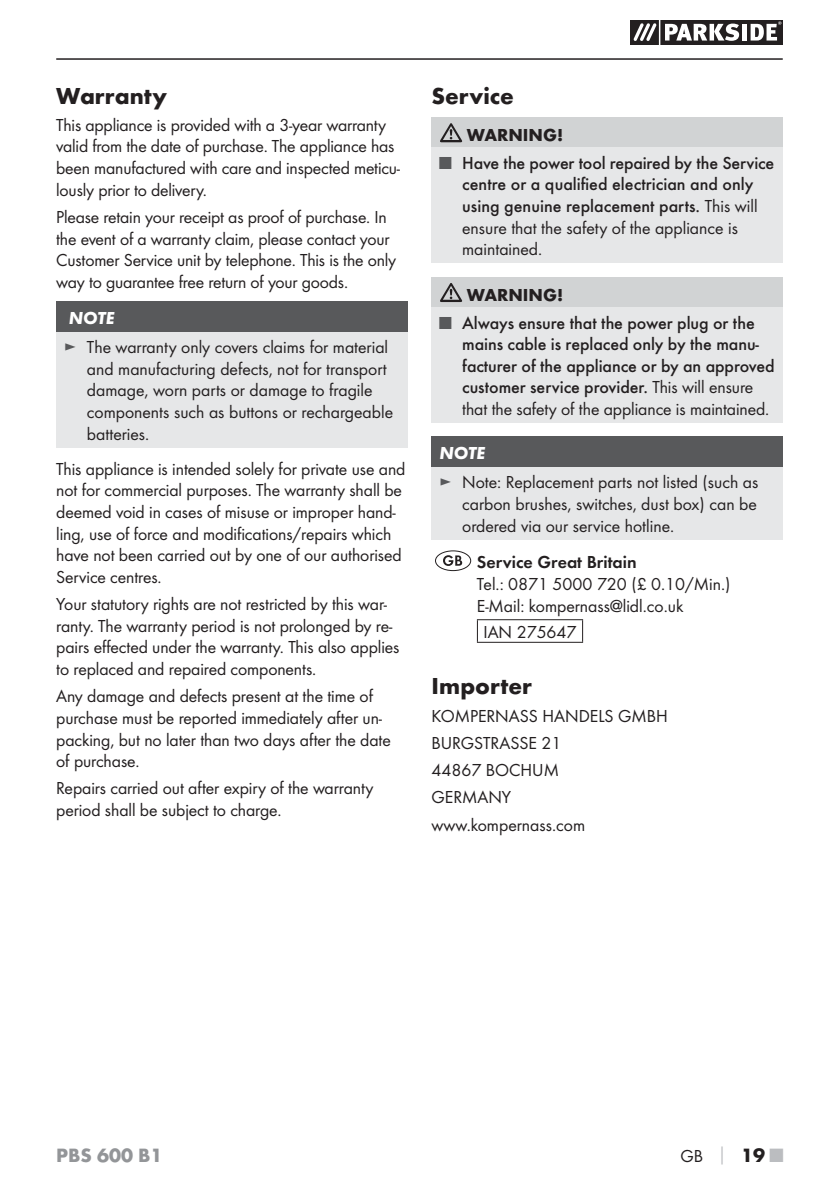
<style>
.page{position:relative;width:839px;height:1190px;background:#fff}
.page>*{position:absolute;margin:0;border:0;box-sizing:border-box;transform-origin:0 0}
.t1{font:700 24px "Futura";color:#231f20}
.t2{font:700 20px "Futura";color:#939598}
.t3{font:18px/21.6px "Futura Boo";letter-spacing:-.005em;color:#231f20}
.t4{font:500 18px/21.6px "Futura";letter-spacing:-.005em;color:#231f20;text-align:center}
.t5{font:18px "Futura Dem";color:#231f20}
.t6{font:700 18px "Futura";color:#231f20}
.t7{font:italic 700 18px "Futura";color:#fff}
.s1{color:#58595b}
.s2{font-family:"Futura Boo";font-weight:400;color:#58595b}
.s3{font-family:"Futura Boo";font-weight:400}
.s4{font-family:"Futura";font-weight:700;color:#bbbdc0}
.s5{font-family:"Futura";font-weight:700;font-size:20px}
.s6{font-family:"Futura";font-weight:700;font-size:20px;color:#bbbdc0}
</style>
<div class="page">
<hr style="left:56px;top:58px;width:726px;height:2px;background:#231f20">
<svg style="left:630px;top:20px;width:152px;height:25px"></svg>
<hr style="left:658px;top:20px;width:2px;height:25px;background:#fff">
<div style="left:56px;top:301px;width:351px;height:31px;background:#58595b"></div>
<div style="left:56px;top:332px;width:351px;height:115px;background:#e6e7e8"></div>
<div style="left:431px;top:117px;width:351px;height:30px;background:#d1d3d4"></div>
<div style="left:431px;top:147px;width:351px;height:116px;background:#e6e7e8"></div>
<svg style="left:440px;top:123px;width:22px;height:19px"></svg>
<div style="left:431px;top:277px;width:351px;height:30px;background:#d1d3d4"></div>
<div style="left:431px;top:307px;width:351px;height:116px;background:#e6e7e8"></div>
<svg style="left:440px;top:283px;width:22px;height:19px"></svg>
<div style="left:431px;top:437px;width:351px;height:30px;background:#58595b"></div>
<div style="left:431px;top:467px;width:351px;height:72px;background:#e6e7e8"></div>
<div style="left:435px;top:550px;width:36px;height:21px;border:1px solid #231f20;border-radius:50%"></div>
<svg style="left:443px;top:555px;width:19px;height:11px"></svg>
<hr style="left:476px;top:619px;width:106px;height:1px;background:#231f20">
<svg style="left:476px;top:620px;width:1px;height:22px"></svg>
<hr style="left:476px;top:642px;width:106px;height:1px;background:#231f20">
<h1 class="t1" style="left:56px;top:86px;width:112px">Warranty</h1>
<p class="t3" style="left:56px;top:115px;width:345px">This appliance is provided with a 3-year warranty valid from the date of purchase. The appliance has been manufactured with care and inspected meticu&shy;lously prior to delivery.</p>
<p class="t3" style="left:56px;top:207px;width:341px">Please retain your receipt as proof of purchase. In the event of a warranty claim, please contact your Customer Service unit by telephone. This is the only way to guarantee free return of your goods.</p>
<p class="t7" style="left:69px;top:306px;width:47px">NOTE</p>
<p class="t3" style="left:87px;top:337px;width:307px;text-indent:-23px"><span class="s1">►</span> The warranty only covers claims for material and manufacturing defects, not for transport damage, worn parts or damage to fragile components such as buttons or rechargeable batteries.</p>
<p class="t3" style="left:56px;top:459px;width:350px">This appliance is intended solely for private use and not for commercial purposes. The warranty shall be deemed void in cases of misuse or improper hand&shy;ling, use of force and modifications/repairs which have not been carried out by one of our authorised Service centres.</p>
<p class="t3" style="left:56px;top:594px;width:344px">Your statutory rights are not restricted by this war&shy;ranty. The warranty period is not prolonged by re&shy;pairs effected under the warranty. This also applies to replaced and repaired components.</p>
<p class="t3" style="left:56px;top:686px;width:336px">Any damage and defects present at the time of purchase must be reported immediately after un&shy;packing, but no later than two days after the date of purchase.</p>
<p class="t3" style="left:56px;top:778px;width:318px">Repairs carried out after expiry of the warranty period shall be subject to charge.</p>
<h1 class="t1" style="left:431px;top:86px;width:84px">Service</h1>
<p class="t6" style="left:466px;top:128px;width:98px">WARNING!</p>
<p class="t4" style="left:439px;top:153px;width:336px"><span class="s2">■</span> Have the power tool repaired by the Service centre or a qualified electrician and only<br>using genuine replacement parts. <span class="s3">This will</span></p>
<p class="t3" style="left:462px;top:218px;width:277px">ensure that the safety of the appliance is maintained.</p>
<p class="t6" style="left:466px;top:287px;width:98px">WARNING!</p>
<p class="t4" style="left:462px;top:313px;width:314px;text-align:left;text-indent:-23px"><span class="s2">■</span> Always ensure that the power plug or the mains cable is replaced only by the manu&shy;facturer of the appliance or by an approved customer service provider. <span class="s3">This will ensure</span></p>
<p class="t3" style="left:462px;top:399px;width:308px">that the safety of the appliance is maintained.</p>
<p class="t7" style="left:439px;top:441px;width:47px">NOTE</p>
<p class="t3" style="left:462px;top:472px;width:297px;text-align:justify;text-indent:-23px"><span class="s1">►</span> Note: Replacement parts not listed (such as carbon brushes, switches, dust box) can be ordered via our service hotline.</p>
<p class="t5" style="left:476px;top:554px;width:161px">Service Great Britain</p>
<p class="t3" style="left:476px;top:574px;width:255px">Tel.: 0871 5000 720 (£ 0.10/Min.)<br>E-Mail: kompernass@lidl.co.uk</p>
<p class="t3" style="left:483px;top:622px;width:94px">IAN 275647</p>
<h1 class="t1" style="left:431px;top:677px;width:102px">Importer</h1>
<p class="t3" style="left:431px;top:703px;width:238px;line-height:27.2px">KOMPERNASS HANDELS GMBH<br>BURGSTRASSE 21<br>44867 BOCHUM<br>GERMANY www.kompernass.com</p>
<p class="t2" style="left:56px;top:1147px;width:108px">PBS 600 B1</p>
<p class="t3" style="left:680px;top:1146px;width:104px">GB <span class="s4">│</span> <span class="s5">19</span> <span class="s6">■</span></p>
</div>
